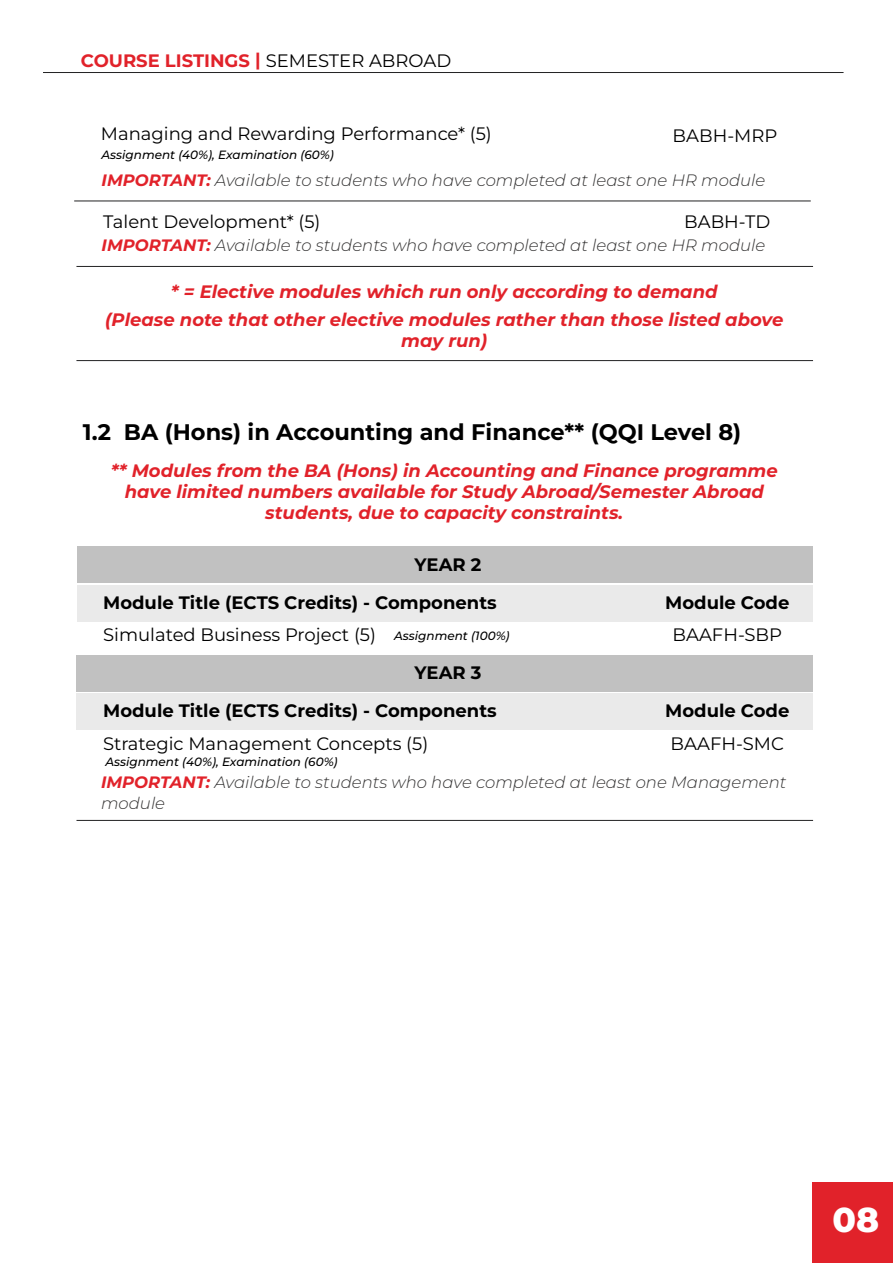
<style>
.page{position:relative;width:893px;height:1263px;background:#fff}
.page>*{position:absolute;margin:0;border:0;box-sizing:border-box;transform-origin:0 0}
.t1{font:800 34.5px "Montserrat";color:#fff}
.t2{font:700 22.5px "Montserrat";color:#000}
.t3{font:italic 700 18px/21px "Montserrat";color:#e1222a;text-align:center}
.t4{font:18px "Montserrat";color:#000}
.t5{font:700 18px "Montserrat";color:#000}
.t6{font:700 18px "Montserrat";color:#e1222a}
.t7{font:italic 300 16.5px/21px "Montserrat";color:#353434}
.t8{font:italic 500 12px "Montserrat";color:#000}
.s1{font-weight:400;color:#000}
.s2{font-weight:700;color:#e1222a}
</style>
<div class="page">
<div style="left:78px;top:546px;width:735px;height:37px;background:#c1c1c1"></div>
<div style="left:78px;top:585px;width:735px;height:36px;background:#eaeaea"></div>
<hr style="left:76px;top:820px;width:737px;height:1px;background:#222223">
<div style="left:76px;top:655px;width:737px;height:36px;background:#c1c1c1"></div>
<div style="left:76px;top:693px;width:737px;height:36px;background:#eaeaea"></div>
<hr style="left:74px;top:201px;width:737px;height:1px;background:#222223">
<hr style="left:76px;top:266px;width:737px;height:1px;background:#222223">
<hr style="left:76px;top:360px;width:737px;height:1px;background:#222223">
<div style="left:812px;top:1182px;width:81px;height:81px;background:#e1222a"></div>
<hr style="left:43px;top:72px;width:800px;height:1px;background:#222223">
<p class="t6" style="left:81px;top:49px;width:372px">COURSE LISTINGS | <span class="s1">SEMESTER ABROAD</span></p>
<p class="t4" style="left:101px;top:122px;width:392px">Managing and Rewarding Performance* (5)</p>
<p class="t4" style="left:673px;top:123px;width:106px">BABH-MRP</p>
<p class="t7" style="left:102px;top:169px;width:665px"><span class="s2">IMPORTANT:</span> Available to students who have completed at least one HR module</p>
<p class="t8" style="left:102px;top:146px;width:234px">Assignment (40%), Examination (60%)</p>
<p class="t4" style="left:103px;top:210px;width:219px">Talent Development* (5)</p>
<p class="t4" style="left:684px;top:210px;width:88px">BABH-TD</p>
<p class="t7" style="left:102px;top:234px;width:665px"><span class="s2">IMPORTANT:</span> Available to students who have completed at least one HR module</p>
<p class="t3" style="left:105px;top:277px;width:680px;line-height:28.5px">* = Elective modules which run only according to demand<br>(Please note that other elective modules rather than those listed above</p>
<p class="t3" style="left:401px;top:330px;width:88px">may run)</p>
<p class="t2" style="left:83px;top:417px;width:660px">1.2 BA (Hons) in Accounting and Finance** (QQI Level 8)</p>
<p class="t3" style="left:111px;top:460px;width:669px">** Modules from the BA (Hons) in Accounting and Finance programme have limited numbers available for Study Abroad/Semester Abroad students, due to capacity constraints.</p>
<p class="t5" style="left:415px;top:552px;width:68px">YEAR 2</p>
<p class="t5" style="left:103px;top:591px;width:395px">Module Title (ECTS Credits) - Components</p>
<p class="t5" style="left:665px;top:591px;width:126px">Module Code</p>
<p class="t4" style="left:103px;top:623px;width:274px">Simulated Business Project (5)</p>
<p class="t4" style="left:672px;top:623px;width:111px">BAAFH-SBP</p>
<p class="t8" style="left:394px;top:627px;width:117px">Assignment (100%)</p>
<p class="t5" style="left:415px;top:661px;width:68px">YEAR 3</p>
<p class="t5" style="left:103px;top:699px;width:395px">Module Title (ECTS Credits) - Components</p>
<p class="t5" style="left:665px;top:699px;width:126px">Module Code</p>
<p class="t4" style="left:103px;top:731px;width:327px">Strategic Management Concepts (5)</p>
<p class="t4" style="left:671px;top:731px;width:115px">BAAFH-SMC</p>
<p class="t8" style="left:105px;top:754px;width:234px">Assignment (40%), Examination (60%)</p>
<p class="t7" style="left:101px;top:771px;width:687px"><span class="s2">IMPORTANT:</span> Available to students who have completed at least one Management module</p>
<h1 class="t1" style="left:832px;top:1197px;width:48px">08</h1>
</div>
